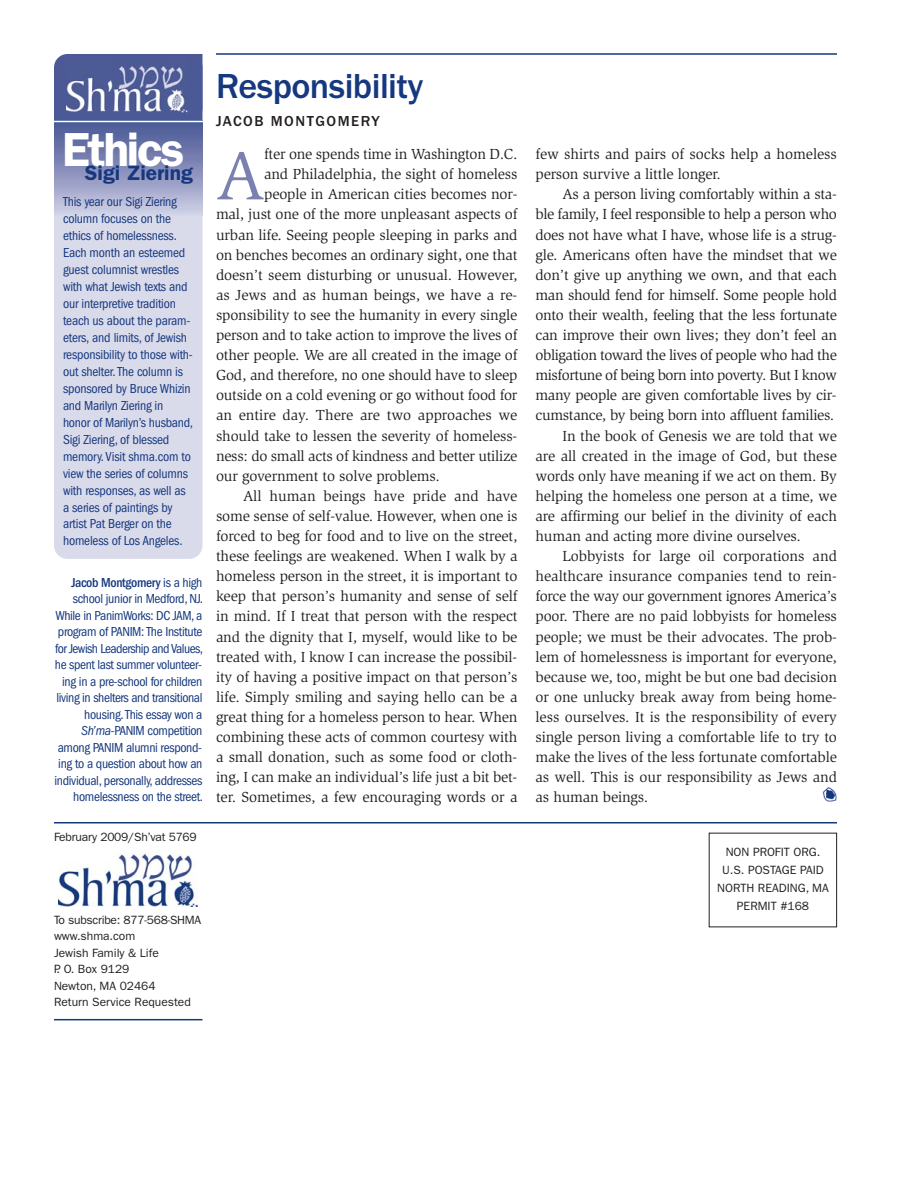
<style>
.page{position:relative;width:918px;height:1188px;background:#fff}
.page>*{position:absolute;margin:0;border:0;box-sizing:border-box;transform-origin:0 0}
.t1{font:70.8px "Slimbach";color:#7a81b0}
.t2{font:600 48px "Franklin Gothic";letter-spacing:-.05em;color:#fff}
.t3{font:500 36px "Franklin Gothic";letter-spacing:-.015em;color:#15387f}
.t4{font:600 21px "Franklin Gothic";color:#15387f}
.t5{font:15px/20.1px "Slimbach";letter-spacing:-.01em;color:#231f20}
.t6{font:15px "Slimbach";letter-spacing:-.03em;color:#231f20}
.t7{font:500 15px "Franklin Gothic";letter-spacing:.1em;color:#231f20}
.t8{font:condensed 13.5px/17px "Franklin Gothic";letter-spacing:-.015em;color:#15387f;text-align:right}
.t9{font:12px/16.5px "Franklin Gothic";color:#231f20}
.t10{font:12px "Franklin Gothic";letter-spacing:-.02em;color:#231f20}
.s1{font-weight:500}
.s2{font-style:italic}
</style>
<div class="page">
<div style="left:54px;top:121px;width:148px;height:438px;background:#dadbea;border-radius:14px"></div>
<hr style="left:216px;top:53px;width:621px;height:2px;background:#15387f">
<hr style="left:54px;top:1019px;width:148px;height:1px;background:#15387f">
<hr style="left:54px;top:822px;width:783px;height:2px;background:#15387f">
<img style="left:59px;top:852px;width:139px;height:55px">
<img style="left:823px;top:787px;width:14px;height:15px">
<div style="left:54px;top:121px;width:148px;height:95px;background:linear-gradient(to bottom,#445292,#cecee5)"></div>
<div style="left:54px;top:54px;width:148px;height:67px;background:#4b5a96"></div>
<img style="left:66px;top:58px;width:122px;height:55px">
<hr style="left:54px;top:121px;width:162px;height:1px;background:#fff">
<h2 class="t2" style="left:62px;top:133px;width:124px">Ethics</h2>
<h3 class="t4" style="left:85px;top:165px;width:109px">Sigi Ziering</h3>
<p class="t8" style="left:63px;top:195px;width:132px;text-align:left">This year our Sigi Ziering column focuses on the ethics of homelessness.<br>Each month an esteemed guest columnist wrestles with what Jewish texts and our interpretive tradition teach us about the param&shy;eters, and limits, of Jewish responsibility to those with&shy;out shelter. The column is sponsored by Bruce Whizin and Marilyn Ziering in honor of Marilyn’s husband,<br>Sigi Ziering, of blessed memory. Visit shma.com to view the series of columns with responses, as well as a series of paintings by artist Pat Berger on the homeless of Los Angeles.</p>
<p class="t8" style="left:55px;top:575px;width:150px;line-height:16.5px"><span class="s1">Jacob Montgomery</span> is a high school junior in Medford, NJ.<br>While in PanimWorks: DC JAM, a program of PANIM: The Institute for Jewish Leader ship and Values, he spent last summer volunteer - ing in a pre-school for children living in shelters and transitional housing. This essay won a<br><span class="s2">Sh’ma</span>-PANIM competition among PANIM alumni respond - ing to a question about how an individual, personally, addresses homelessness on the street.</p>
<p class="t10" style="left:54px;top:833px;width:144px">February 2009/Sh’vat 5769</p>
<h3 class="t3" style="left:216px;top:73px;width:209px">Responsibility</h3>
<p class="t7" style="left:216px;top:116px;width:165px">JACOB MONTGOMERY</p>
<h1 class="t1" style="left:216px;top:148px;width:50px">A</h1>
<p class="t5" style="left:264px;top:145px;width:255px">fter one spends time in Washington D.C.</p>
<p class="t5" style="left:264px;top:165px;width:255px">and Philadelphia, the sight of homeless</p>
<p class="t5" style="left:264px;top:185px;width:255px">people in American cities becomes nor-</p>
<p class="t5" style="left:216px;top:206px;width:303px">mal, just one of the more unpleasant aspects of</p>
<p class="t5" style="left:216px;top:226px;width:303px">urban life. Seeing people sleeping in parks and</p>
<p class="t5" style="left:216px;top:246px;width:303px">on benches becomes an ordinary sight, one that</p>
<p class="t5" style="left:216px;top:266px;width:303px">doesn’t seem disturbing or unusual. However,</p>
<p class="t5" style="left:216px;top:286px;width:303px">as Jews and as human beings, we have a re-</p>
<p class="t5" style="left:216px;top:306px;width:303px">sponsibility to see the humanity in every single</p>
<p class="t5" style="left:216px;top:326px;width:303px">person and to take action to improve the lives of</p>
<p class="t5" style="left:216px;top:346px;width:303px">other people. We are all created in the image of</p>
<p class="t5" style="left:216px;top:366px;width:303px">God, and therefore, no one should have to sleep</p>
<p class="t5" style="left:216px;top:386px;width:303px">outside on a cold evening or go without food for</p>
<p class="t5" style="left:216px;top:407px;width:303px">an entire day. There are two approaches we</p>
<p class="t5" style="left:216px;top:427px;width:303px">should take to lessen the severity of homeless-</p>
<p class="t5" style="left:216px;top:447px;width:303px">ness: do small acts of kindness and better utilize</p>
<p class="t5" style="left:216px;top:467px;width:225px">our government to solve problems.</p>
<p class="t5" style="left:243px;top:487px;width:276px">All human beings have pride and have</p>
<p class="t5" style="left:216px;top:507px;width:303px">some sense of self-value. However, when one is</p>
<p class="t5" style="left:216px;top:527px;width:303px">forced to beg for food and to live on the street,</p>
<p class="t5" style="left:216px;top:547px;width:303px">these feelings are weakened. When I walk by a</p>
<p class="t5" style="left:216px;top:567px;width:303px">homeless person in the street, it is important to</p>
<p class="t5" style="left:216px;top:587px;width:303px">keep that person’s humanity and sense of self</p>
<p class="t5" style="left:216px;top:608px;width:303px">in mind. If I treat that person with the respect</p>
<p class="t5" style="left:216px;top:628px;width:303px">and the dignity that I, myself, would like to be</p>
<p class="t5" style="left:216px;top:648px;width:303px">treated with, I know I can increase the possibil-</p>
<p class="t5" style="left:216px;top:668px;width:303px">ity of having a positive impact on that person’s</p>
<p class="t5" style="left:216px;top:688px;width:303px">life. Simply smiling and saying hello can be a</p>
<p class="t5" style="left:216px;top:708px;width:303px">great thing for a homeless person to hear. When</p>
<p class="t5" style="left:216px;top:728px;width:303px">combining these acts of common courtesy with</p>
<p class="t5" style="left:216px;top:748px;width:303px">a small donation, such as some food or cloth-</p>
<p class="t5" style="left:216px;top:768px;width:303px">ing, I can make an individual’s life just a bit bet-</p>
<p class="t5" style="left:216px;top:788px;width:303px">ter. Sometimes, a few encouraging words or a</p>
<p class="t9" style="left:54px;top:913px;width:149px">To subscribe: 877-568-SHMA www.shma.com<br>Jewish Family &amp; Life<br>P. O. Box 9129<br>Newton, MA 02464<br>Return Service Requested</p>
<p class="t5" style="left:536px;top:145px;width:303px">few shirts and pairs of socks help a homeless person survive a little longer.</p>
<p class="t5" style="left:562px;top:185px;width:276px">As a person living comfortably within a sta-</p>
<p class="t6" style="left:536px;top:209px;width:303px">ble family, I feel responsible to help a person who</p>
<p class="t5" style="left:536px;top:226px;width:303px">does not have what I have, whose life is a strug-</p>
<p class="t5" style="left:536px;top:246px;width:303px">gle. Americans often have the mindset that we</p>
<p class="t5" style="left:536px;top:266px;width:303px">don’t give up anything we own, and that each</p>
<p class="t5" style="left:536px;top:286px;width:303px">man should fend for himself. Some people hold</p>
<p class="t5" style="left:536px;top:306px;width:303px">onto their wealth, feeling that the less fortunate</p>
<p class="t5" style="left:536px;top:326px;width:303px">can improve their own lives; they don’t feel an</p>
<p class="t6" style="left:536px;top:349px;width:303px">obligation toward the lives of people who had the</p>
<p class="t6" style="left:536px;top:369px;width:303px">misfortune of being born into poverty. But I know</p>
<p class="t5" style="left:536px;top:386px;width:303px">many people are given comfortable lives by cir-</p>
<p class="t5" style="left:536px;top:407px;width:300px">cumstance, by being born into affluent families.</p>
<p class="t5" style="left:562px;top:427px;width:276px">In the book of Genesis we are told that we</p>
<p class="t5" style="left:536px;top:447px;width:303px">are all created in the image of God, but these</p>
<p class="t5" style="left:536px;top:467px;width:303px">words only have meaning if we act on them. By</p>
<p class="t5" style="left:536px;top:487px;width:303px">helping the homeless one person at a time, we</p>
<p class="t5" style="left:536px;top:507px;width:303px">are affirming our belief in the divinity of each</p>
<p class="t5" style="left:536px;top:527px;width:267px">human and acting more divine ourselves.</p>
<p class="t5" style="left:562px;top:547px;width:276px">Lobbyists for large oil corporations and</p>
<p class="t5" style="left:536px;top:567px;width:303px">healthcare insurance companies tend to rein-</p>
<p class="t5" style="left:536px;top:587px;width:303px">force the way our government ignores America’s</p>
<p class="t5" style="left:536px;top:608px;width:303px">poor. There are no paid lobbyists for homeless</p>
<p class="t5" style="left:536px;top:628px;width:303px">people; we must be their advocates. The prob-</p>
<p class="t5" style="left:536px;top:648px;width:303px">lem of homelessness is important for everyone,</p>
<p class="t5" style="left:536px;top:668px;width:303px">because we, too, might be but one bad decision</p>
<p class="t5" style="left:536px;top:688px;width:303px">or one unlucky break away from being home-</p>
<p class="t5" style="left:536px;top:708px;width:303px">less ourselves. It is the responsibility of every</p>
<p class="t5" style="left:536px;top:728px;width:303px">single person living a comfortable life to try to</p>
<p class="t5" style="left:536px;top:748px;width:303px">make the lives of the less fortunate comfortable</p>
<p class="t5" style="left:536px;top:768px;width:303px">as well. This is our responsibility as Jews and</p>
<p class="t5" style="left:536px;top:788px;width:114px">as human beings.</p>
<p class="t9" style="left:717px;top:844px;width:113px;line-height:18px;text-align:center">NON PROFIT ORG.<br>U.S. POSTAGE PAID<br>NORTH READING, MA<br>PERMIT #168</p>
</div>
